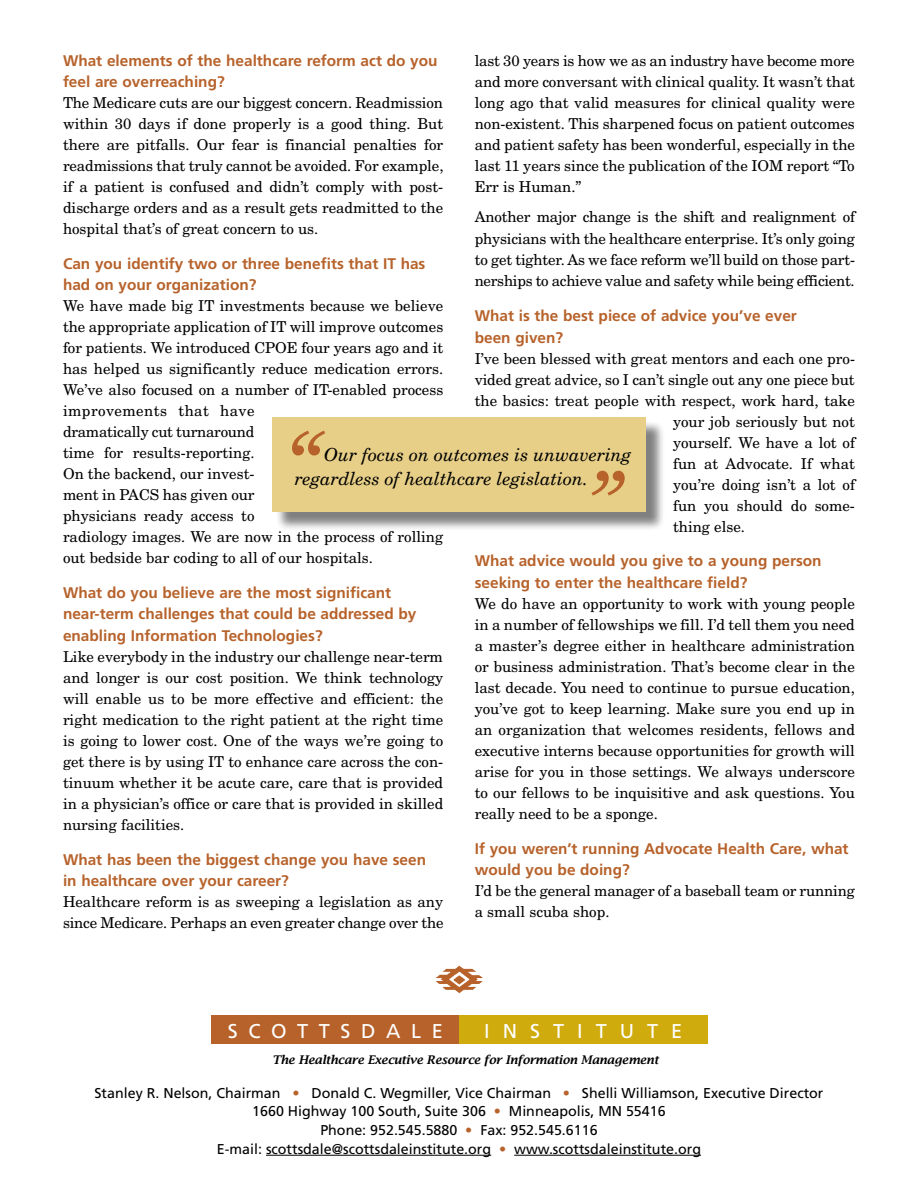
<style>
.page{position:relative;width:918px;height:1188px;background:#fff}
.page>*{position:absolute;margin:0;border:0;box-sizing:border-box;transform-origin:0 0}
.t1{font:italic 90px "New Century Schlbk";color:#b7622b}
.t2{font:19.95px "Frutiger";color:#fff}
.t3{font:italic 18px/24px "New Century Schlbk";color:#000}
.t4{font:700 15.3px/21.3px "Frutiger";color:#b7622b}
.t5{font:15px/21px "New Century Schlbk";color:#000;text-align:justify}
.t6{font:14.25px/18.8px "Frutiger";color:#000;text-align:center}
.t7{font:italic 600 12px "Lucida Bright";letter-spacing:-.01em;color:#000}
.s1{color:#b7622b}
</style>
<div class="page">
<hr style="left:266px;top:1155px;width:225px;height:1px;background:#000">
<hr style="left:514px;top:1155px;width:187px;height:1px;background:#000">
<div style="left:211px;top:1015px;width:249px;height:29px;background:#b7622b"></div>
<div style="left:460px;top:1015px;width:248px;height:29px;background:#d0ab0d"></div>
<img style="left:435px;top:966px;width:48px;height:28px">
<div style="left:275px;top:420px;width:390px;height:111px;background:#000;opacity:.5"></div>
<div style="left:273px;top:417px;width:373px;height:95px;background:#e7cf87"></div>
<p class="t4" style="left:63px;top:50px;width:376px">What elements of the healthcare reform act do you feel are overreaching?</p>
<p class="t5" style="left:63px;top:92px;width:382px">The Medicare cuts are our biggest concern. Readmission within 30 days if done properly is a good thing. But there are pitfalls. Our fear is financial penalties for readmissions that truly cannot be avoided. For example, if a patient is confused and didn’t comply with post&shy;discharge orders and as a result gets readmitted to the hospital that’s of great concern to us.</p>
<p class="t4" style="left:63px;top:253px;width:364px">Can you identify two or three benefits that IT has had on your organization?</p>
<p class="t5" style="left:63px;top:295px;width:382px;text-align:left">We have made big IT investments because we believe the appropriate application of IT will improve outcomes for patients. We introduced CPOE four years ago and it has helped us significantly reduce medication errors.<br>We’ve also focused on a number of IT-enabled process improvements that have<br>dramatically cut turnaround<br>time for results-reporting.<br>On the backend, our invest-<br>ment in PACS has given our<br>physicians ready access to<br>radiology images. We are now in the process of rolling out bedside bar coding to all of our hospitals.</p>
<p class="t4" style="left:63px;top:582px;width:355px">What do you believe are the most significant near-term challenges that could be addressed by enabling Information Technologies?</p>
<p class="t5" style="left:63px;top:646px;width:382px">Like everybody in the industry our challenge near-term and longer is our cost position. We think technology will enable us to be more effective and efficient: the right medication to the right patient at the right time is going to lower cost. One of the ways we’re going to get there is by using IT to enhance care across the con&shy;tinuum whether it be acute care, care that is provided in a physician’s office or care that is provided in skilled nursing facilities.</p>
<p class="t4" style="left:63px;top:849px;width:365px">What has been the biggest change you have seen in healthcare over your career?</p>
<p class="t5" style="left:63px;top:891px;width:382px">Healthcare reform is as sweeping a legislation as any since Medicare. Perhaps an even greater change over the</p>
<p class="t5" style="left:475px;top:50px;width:382px">last 30 years is how we as an industry have become more and more conversant with clinical quality. It wasn’t that long ago that valid measures for clinical quality were non-existent. This sharpened focus on patient outcomes and patient safety has been wonderful, especially in the last 11 years since the publication of the IOM report “To Err is Human.”</p>
<p class="t5" style="left:475px;top:206px;width:382px">Another major change is the shift and realignment of physicians with the healthcare enterprise. It’s only going to get tighter. As we face reform we’ll build on those part&shy;nerships to achieve value and safety while being efficient.</p>
<p class="t4" style="left:475px;top:305px;width:324px">What is the best piece of advice you’ve ever been given?</p>
<p class="t5" style="left:475px;top:347px;width:382px">I’ve been blessed with great mentors and each one pro-</p>
<p class="t5" style="left:475px;top:368px;width:381px">vided great advice, so I can’t single out any one piece but</p>
<p class="t5" style="left:475px;top:389px;width:382px">the basics: treat people with respect, work hard, take</p>
<p class="t5" style="left:673px;top:410px;width:183px">your job seriously but not</p>
<p class="t5" style="left:673px;top:431px;width:183px">yourself. We have a lot of</p>
<p class="t5" style="left:673px;top:452px;width:183px">fun at Advocate. If what</p>
<p class="t5" style="left:673px;top:473px;width:183px">you’re doing isn’t a lot of</p>
<p class="t5" style="left:673px;top:494px;width:183px">fun you should do some-</p>
<p class="t5" style="left:673px;top:515px;width:73px">thing else.</p>
<p class="t4" style="left:475px;top:551px;width:348px">What advice would you give to a young person seeking to enter the healthcare field?</p>
<p class="t5" style="left:475px;top:593px;width:382px">We do have an opportunity to work with young people in a number of fellowships we fill. I’d tell them you need a master’s degree either in healthcare administration or business administration. That’s become clear in the last decade. You need to continue to pursue education, you’ve got to keep learning. Make sure you end up in an organization that welcomes residents, fellows and executive interns because opportunities for growth will arise for you in those settings. We always underscore to our fellows to be inquisitive and ask questions. You really need to be a sponge.</p>
<p class="t4" style="left:475px;top:838px;width:375px">If you weren’t running Advocate Health Care, what would you be doing?</p>
<p class="t5" style="left:475px;top:880px;width:382px">I’d be the general manager of a baseball team or running a small scuba shop.</p>
<h1 class="t1" style="left:286px;top:411px;width:37px">“</h1>
<p class="t3" style="left:295px;top:442px;width:338px;text-indent:29px">Our focus on outcomes is unwavering regardless of healthcare legislation.</p>
<h1 class="t1" style="left:588px;top:450px;width:37px">”</h1>
<h2 class="t2" style="left:228px;top:1019px;width:42px">S COTT</h2>
<h2 class="t2" style="left:341px;top:1019px;width:86px">SD ALE</h2>
<h2 class="t2" style="left:484px;top:1019px;width:16px">IN</h2>
<h2 class="t2" style="left:530px;top:1019px;width:46px">S TITUTE</h2>
<p class="t7" style="left:272px;top:1053px;width:388px">The Healthcare Executive Resource for Information Management</p>
<p class="t6" style="left:95px;top:1083px;width:730px">Stanley R. Nelson, Chairman <span class="s1">•</span> Donald C. Wegmiller, Vice Chairman <span class="s1">•</span> Shelli Williamson, Executive Director 1660 H ighway 100 South, Suite 306 <span class="s1">•</span> M inneapolis, MN 55416<br>Phone: 952.545.5880 <span class="s1">•</span> Fax: 952.545.6116<br>E-mail: scottsdale@scottsdaleinstitute.org <span class="s1">•</span> www.scottsdaleinstitute.org</p>
</div>
